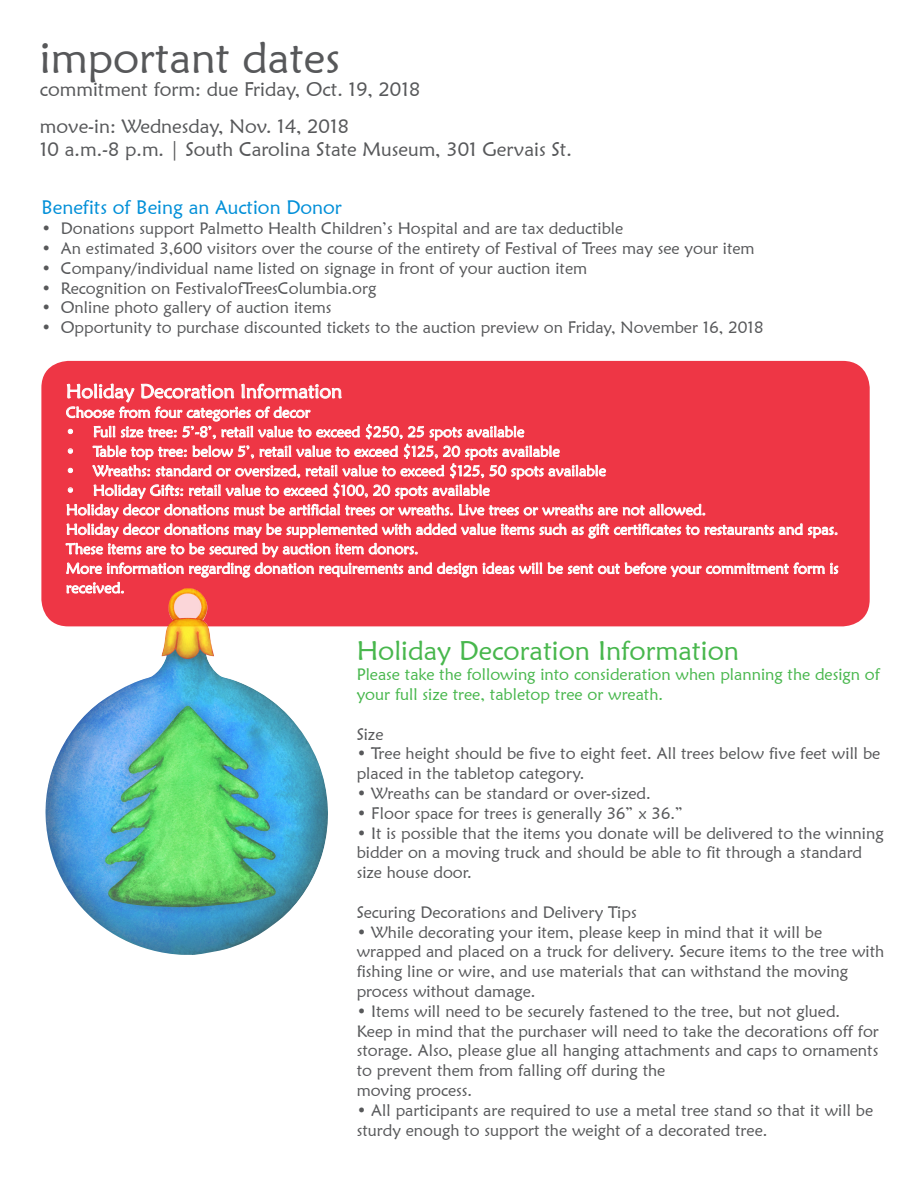
<style>
.page{position:relative;width:918px;height:1188px;background:#fff}
.page>*{position:absolute;margin:0;border:0;box-sizing:border-box;transform-origin:0 0}
.t1{font:43.5px "Maiandra GD";color:#57585a}
.t2{font:27px "Maiandra GD";color:#48b74d}
.t3{font:19.5px/36.9px "Maiandra GD";color:#57585a}
.t4{font:19.5px "Maiandra GD";color:#008fd8}
.t5{font:19.5px "Maiandra GD";color:#fff}
.t6{font:16.5px/19.8px "Maiandra GD";color:#57585a}
.t7{font:16.5px/19.8px "Maiandra GD";color:#48b74d}
.t8{font:15px/19.5px "Maiandra GD";color:#fff}
</style>
<div class="page">
<div style="left:41px;top:361px;width:829px;height:265px;background:#ee3645;border-radius:27px"></div>
<svg style="left:65px;top:383px;width:774px;height:205px"></svg>
<img style="left:44px;top:588px;width:287px;height:367px">
<p class="t1" style="left:40px;top:31px;width:302px">important dates</p>
<p class="t3" style="left:40px;top:71px;width:382px">commitment form: due Friday, Oct. 19, 2018 move-in: Wednesday, Nov. 14, 2018</p>
<p class="t3" style="left:40px;top:131px;width:534px">10 a.m.-8 p.m. | South Carolina State Museum, 301 Gervais St.</p>
<p class="t4" style="left:41px;top:196px;width:302px">Benefits of Being an Auction Donor</p>
<p class="t6" style="left:41px;top:218px;width:583px">• Donations support Palmetto Health Children’s Hospital and are tax deductible</p>
<p class="t6" style="left:41px;top:238px;width:715px">• An estimated 3,600 visitors over the course of the entirety of Festival of Trees may see your item</p>
<p class="t6" style="left:41px;top:258px;width:547px">• Company/individual name listed on signage in front of your auction item</p>
<p class="t6" style="left:41px;top:278px;width:337px">• Recognition on FestivalofTreesColumbia.org</p>
<p class="t6" style="left:41px;top:297px;width:292px">• Online photo gallery of auction items</p>
<p class="t6" style="left:41px;top:317px;width:724px">• Opportunity to purchase discounted tickets to the auction preview on Friday, November 16, 2018</p>
<p class="t5" style="left:66px;top:379px;width:278px">Holiday Decoration Information</p>
<p class="t8" style="left:66px;top:402px;width:246px">Choose from four categories of decor</p>
<p class="t8" style="left:66px;top:422px;width:460px">• Full size tree: 5’-8’, retail value to exceed $250, 25 spots available</p>
<p class="t8" style="left:66px;top:441px;width:495px">• Table top tree: below 5’, retail value to exceed $125, 20 spots available</p>
<p class="t8" style="left:66px;top:461px;width:542px">• Wreaths: standard or oversized, retail value to exceed $125, 50 spots available</p>
<p class="t8" style="left:66px;top:480px;width:425px">• Holiday Gifts: retail value to exceed $100, 20 spots available</p>
<p class="t8" style="left:66px;top:500px;width:642px">Holiday decor donations must be artificial trees or wreaths. Live trees or wreaths are not allowed.</p>
<p class="t8" style="left:66px;top:519px;width:774px">Holiday decor donations may be supplemented with added value items such as gift certificates to restaurants and spas.<br>These items are to be secured by auction item donors.</p>
<p class="t8" style="left:66px;top:558px;width:774px">More information regarding donation requirements and design ideas will be sent out before your commitment form is received.</p>
<p class="t2" style="left:357px;top:634px;width:384px">Holiday Decoration Information</p>
<p class="t7" style="left:357px;top:664px;width:525px">Please take the following into consideration when planning the design of your full size tree, tabletop tree or wreath.</p>
<p class="t6" style="left:357px;top:724px;width:28px">Size</p>
<p class="t6" style="left:357px;top:744px;width:525px">• Tree height should be five to eight feet. All trees below five feet will be placed in the tabletop category.</p>
<p class="t6" style="left:357px;top:783px;width:296px">• Wreaths can be standard or over-sized.</p>
<p class="t6" style="left:357px;top:803px;width:328px">• Floor space for trees is generally 36” x 36.”</p>
<p class="t6" style="left:357px;top:823px;width:528px">• It is possible that the items you donate will be delivered to the winning bidder on a moving truck and should be able to fit through a standard size house door.</p>
<p class="t6" style="left:357px;top:902px;width:282px">Securing Decorations and Delivery Tips</p>
<p class="t6" style="left:357px;top:922px;width:529px">• While decorating your item, please keep in mind that it will be wrapped and placed on a truck for delivery. Secure items to the tree with fishing line or wire, and use materials that can withstand the moving process without damage.</p>
<p class="t6" style="left:357px;top:1001px;width:524px">• Items will need to be securely fastened to the tree, but not glued.<br>Keep in mind that the purchaser will need to take the decorations off for storage. Also, please glue all hanging attachments and caps to ornaments to prevent them from falling off during the</p>
<p class="t6" style="left:357px;top:1080px;width:117px">moving process.</p>
<p class="t6" style="left:357px;top:1100px;width:518px">• All participants are required to use a metal tree stand so that it will be sturdy enough to support the weight of a decorated tree.</p>
</div>
